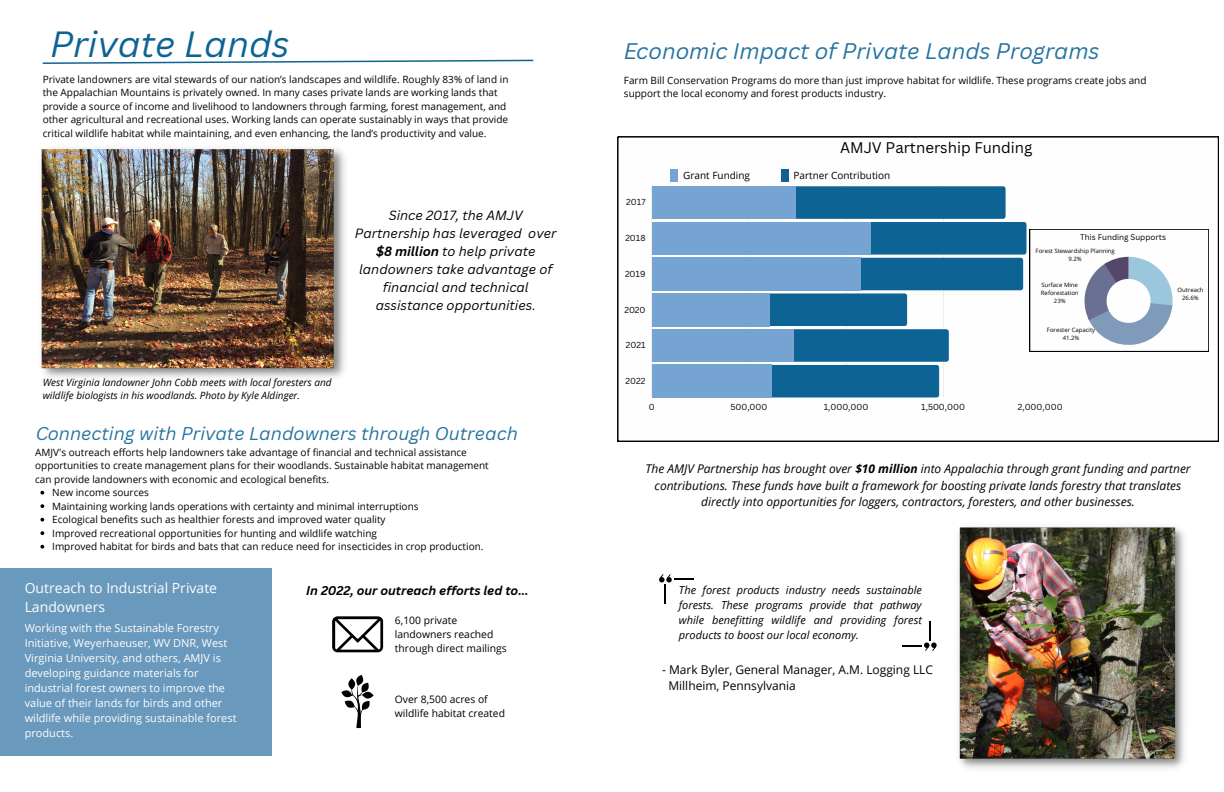
<style>
.page{position:relative;width:1224px;height:792px;background:#fff}
.page>*{position:absolute;margin:0;border:0;box-sizing:border-box;transform-origin:0 0}
.t1{font:italic 35.5px "Canva Sans";color:#0d6494}
.t2{font:italic 22px "Canva Sans";color:#0d6494}
.t3{font:italic 18px "Canva Sans";color:#0d6494}
.t4{font:15px "Canva Sans";color:#000}
.t5{font:14px "Open Sans";color:#fefefe}
.t6{font:italic 13px/18px "Canva Sans";color:#000;text-align:center}
.t7{font:italic 700 12.4px "Canva Sans";color:#000}
.t8{font:italic 12px/16.5px "Open Sans";color:#000;text-align:center}
.t9{font:12px "Open Sans";color:#000}
.t10{font:11px/15px "Open Sans";color:#fefefe}
.t11{font:italic 11px/15px "Open Sans";color:#000;text-align:justify}
.t12{font:10.3px/14px "Open Sans";color:#000}
.t13{font:10px/13.5px "Open Sans";color:#000}
.t14{font:italic 10px/13.5px "Open Sans";color:#000}
.t15{font:8.5px "Canva Sans";color:#000}
.t16{font:8px "Canva Sans";color:#000}
.t17{font:6px "Open Sans";color:#000}
.s1{font-weight:700}
</style>
<div class="page">
<svg style="left:42px;top:59px;width:492px;height:5px"></svg>
<img style="left:41px;top:148px;width:304px;height:230px">
<div style="left:0;top:569px;width:272px;height:187px;background:#6999bc"></div>
<svg style="left:332px;top:616px;width:51px;height:36px"></svg>
<svg style="left:362px;top:692px;width:12px;height:7px"></svg>
<svg style="left:341px;top:675px;width:29px;height:53px"></svg>
<svg style="left:618px;top:137px;width:601px;height:304px"></svg>
<svg style="left:652px;top:186px;width:388px;height:211px;fill:#0d6494"></svg>
<svg style="left:1003px;top:186px;width:3px;height:33px"></svg>
<svg style="left:905px;top:293px;width:2px;height:33px"></svg>
<svg style="left:946px;top:329px;width:3px;height:33px"></svg>
<svg style="left:937px;top:365px;width:2px;height:32px"></svg>
<div style="left:652px;top:186px;width:143px;height:33px;background:#75a4d3"></div>
<div style="left:652px;top:222px;width:219px;height:33px;background:#75a4d3"></div>
<div style="left:652px;top:258px;width:208px;height:32px;background:#75a4d3"></div>
<div style="left:652px;top:293px;width:117px;height:33px;background:#75a4d3"></div>
<div style="left:652px;top:329px;width:141px;height:33px;background:#75a4d3"></div>
<div style="left:652px;top:365px;width:120px;height:32px;background:#75a4d3"></div>
<div style="left:725px;top:168px;width:237px;height:15px;background:#fefefe"></div>
<svg style="left:1021px;top:222px;width:188px;height:130px"></svg>
<img style="left:959px;top:527px;width:226px;height:242px">
<svg style="left:40px;top:491px;width:4px;height:4px"></svg>
<svg style="left:40px;top:504px;width:4px;height:4px"></svg>
<svg style="left:40px;top:518px;width:4px;height:4px"></svg>
<svg style="left:40px;top:531px;width:4px;height:4px"></svg>
<svg style="left:40px;top:545px;width:4px;height:4px"></svg>
<div style="left:670px;top:169px;width:8px;height:13px;background:#75a4d3"></div>
<div style="left:781px;top:169px;width:7px;height:13px;background:#0d6494"></div>
<svg style="left:659px;top:574px;width:35px;height:30px"></svg>
<svg style="left:902px;top:621px;width:35px;height:30px"></svg>
<p class="t1" style="left:50px;top:19px;width:241px">Private Lands</p>
<p class="t13" style="left:43px;top:72px;width:467px">Private landowners are vital stewards of our nation’s landscapes and wildlife. Roughly 83% of land in the Appalachian Mountains is privately owned. In many cases private lands are working lands that provide a source of income and livelihood to landowners through farming, forest management, and other agricultural and recreational uses. Working lands can operate sustainably in ways that provide critical wildlife habitat while maintaining, and even enhancing, the land’s productivity and value.</p>
<p class="t6" style="left:355px;top:206px;width:203px">Since 2017, the AMJV<br>Partnership has leveraged over <span class="s1">$8 million</span> to help private landowners take advantage of financial and technical assistance opportunities.</p>
<p class="t14" style="left:43px;top:375px;width:290px">West Virginia landowner John Cobb meets with local foresters and wildlife biologists in his woodlands. Photo by Kyle Aldinger.</p>
<h3 class="t3" style="left:35px;top:420px;width:484px">Connecting with Private Landowners through Outreach</h3>
<p class="t13" style="left:35px;top:445px;width:455px">AMJV's outreach efforts help landowners take advantage of financial and technical assistance opportunities to create management plans for their woodlands. Sustainable habitat management can provide landowners with economic and ecological benefits.</p>
<p class="t13" style="left:52px;top:485px;width:98px">New income sources</p>
<p class="t13" style="left:52px;top:499px;width:368px">Maintaining working lands operations with certainty and minimal interruptions</p>
<p class="t13" style="left:52px;top:512px;width:335px">Ecological benefits such as healthier forests and improved water quality</p>
<p class="t13" style="left:52px;top:526px;width:326px">Improved recreational opportunities for hunting and wildlife watching</p>
<p class="t13" style="left:52px;top:539px;width:433px">Improved habitat for birds and bats that can reduce need for insecticides in crop production.</p>
<p class="t5" style="left:25px;top:578px;width:194px">Outreach to Industrial Private</p>
<p class="t7" style="left:306px;top:582px;width:224px">In 2022, our outreach efforts led to...</p>
<p class="t5" style="left:25px;top:598px;width:82px">Landowners</p>
<p class="t10" style="left:25px;top:620px;width:213px">Working with the Sustainable Forestry Initiative, Weyerhaeuser, WV DNR, West Virginia University, and others, AMJV is developing guidance materials for industrial forest owners to improve the value of their lands for birds and other wildlife while providing sustainable forest products.</p>
<p class="t12" style="left:395px;top:613px;width:113px">6,100 private landowners reached through direct mailings</p>
<p class="t12" style="left:395px;top:692px;width:112px">Over 8,500 acres of wildlife habitat created</p>
<h2 class="t2" style="left:623px;top:36px;width:478px">Economic Impact of Private Lands Programs</h2>
<p class="t13" style="left:624px;top:73px;width:524px">Farm Bill Conservation Programs do more than just improve habitat for wildlife. These programs create jobs and support the local economy and forest products industry.</p>
<p class="t4" style="left:840px;top:137px;width:194px">AMJV Partnership Funding</p>
<p class="t15" style="left:626px;top:196px;width:21px">2017</p>
<p class="t15" style="left:625px;top:232px;width:22px">2018</p>
<p class="t15" style="left:625px;top:268px;width:22px">2019</p>
<p class="t15" style="left:624px;top:304px;width:23px">2020</p>
<p class="t15" style="left:626px;top:339px;width:21px">2021</p>
<p class="t15" style="left:626px;top:375px;width:21px">2022</p>
<p class="t15" style="left:763px;top:168px;width:60px">Grant Funding</p>
<p class="t15" style="left:840px;top:168px;width:87px">Partner Contribution</p>
<p class="t13" style="left:683px;top:168px;width:68px">Grant Funding</p>
<p class="t13" style="left:794px;top:168px;width:98px">Partner Contribution</p>
<p class="t16" style="left:1080px;top:232px;width:87px">This Funding Supports</p>
<p class="t17" style="left:1036px;top:247px;width:81px">Forest Stewardship Planning</p>
<p class="t17" style="left:1069px;top:255px;width:15px">9.2%</p>
<p class="t17" style="left:1042px;top:281px;width:38px">Surface Mine</p>
<p class="t17" style="left:1041px;top:289px;width:39px">Reforestation</p>
<p class="t17" style="left:1054px;top:297px;width:13px">23%</p>
<p class="t17" style="left:1047px;top:325px;width:50px">Forester Capacity</p>
<p class="t17" style="left:1063px;top:333px;width:18px">41.2%</p>
<p class="t15" style="left:649px;top:400px;width:7px">0</p>
<p class="t15" style="left:730px;top:400px;width:39px">500,000</p>
<p class="t15" style="left:824px;top:400px;width:46px">1,000,000</p>
<p class="t15" style="left:921px;top:400px;width:45px">1,500,000</p>
<p class="t15" style="left:1018px;top:400px;width:46px">2,000,000</p>
<p class="t17" style="left:1178px;top:286px;width:28px">Outreach</p>
<p class="t17" style="left:1182px;top:293px;width:18px">26.6%</p>
<p class="t8" style="left:646px;top:460px;width:547px">The AMJV Partnership has brought over <span class="s1">$10 million</span> into Appalachia through grant funding and partner contributions. These funds have built a framework for boosting private lands forestry that translates directly into opportunities for loggers, contractors, foresters, and other businesses.</p>
<p class="t11" style="left:679px;top:582px;width:245px">The forest products industry needs sustainable forests. These programs provide that pathway while benefitting wildlife and providing forest products to boost our local economy.</p>
<p class="t9" style="left:662px;top:661px;width:272px">- Mark Byler, General Manager, A.M. Logging LLC</p>
<p class="t9" style="left:668px;top:678px;width:129px">Millheim, Pennsylvania</p>
</div>
